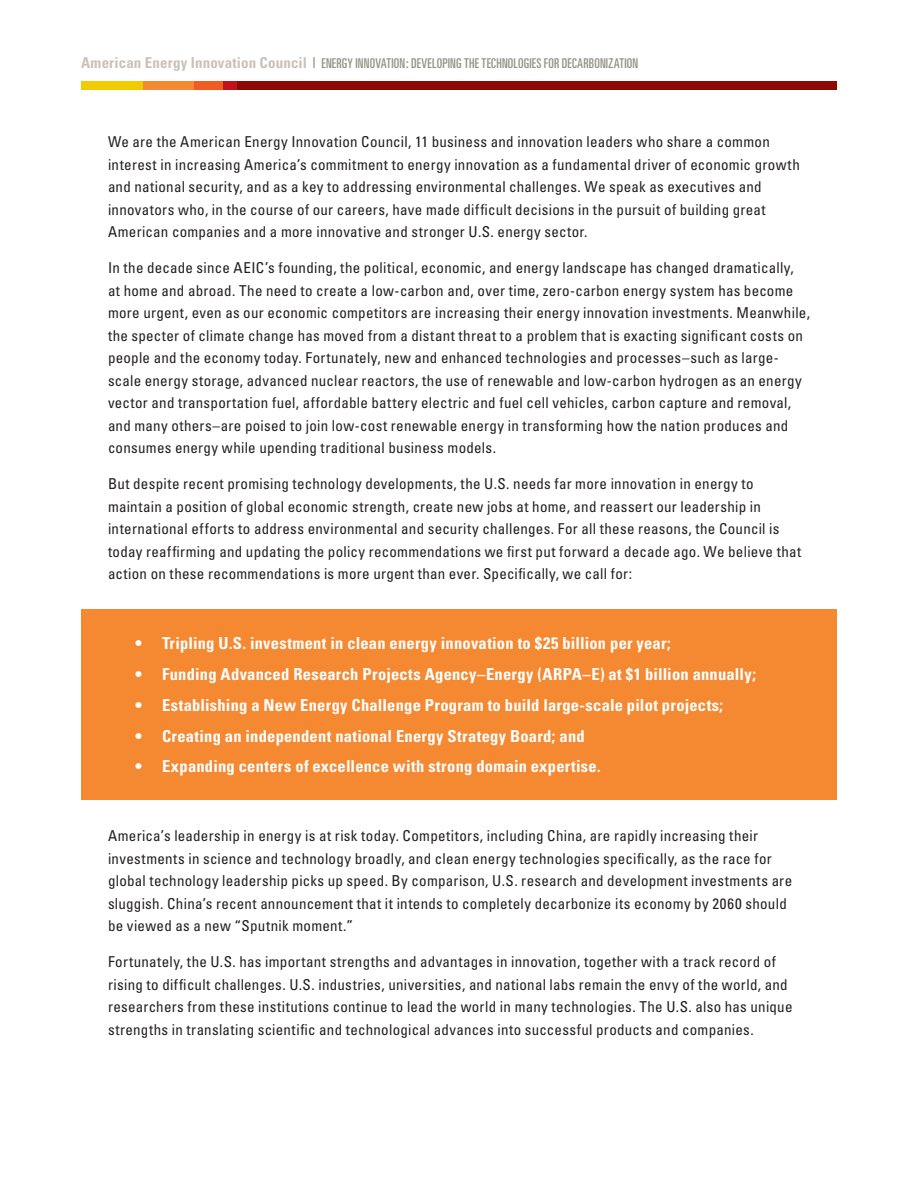
<style>
.page{position:relative;width:918px;height:1188px;background:#fff}
.page>*{position:absolute;margin:0;border:0;box-sizing:border-box;transform-origin:0 0}
.t1{font:700 condensed 16.5px "Univers";letter-spacing:.015em;color:#fff}
.Body{font:condensed 15px/22.5px "Univers";letter-spacing:.02em;color:#231f20}
.t2{font:ultra-condensed 13.5px "Univers";letter-spacing:.01em;color:#959585}
.s1{font-weight:700;font-stretch:condensed;font-size:15px;color:#cbc1b6}
.s2{font-size:15px}
</style>
<div class="page">
<div style="left:194px;top:81px;width:29px;height:9px;background:#f25b21"></div>
<div style="left:237px;top:81px;width:600px;height:9px;background:#8b0a02"></div>
<div style="left:223px;top:81px;width:14px;height:9px;background:#c4121a"></div>
<div style="left:81px;top:81px;width:62px;height:9px;background:#f0cb02"></div>
<div style="left:143px;top:81px;width:51px;height:9px;background:#f58932"></div>
<div style="left:81px;top:609px;width:756px;height:190px;background:#f58932"></div>
<p class="t2" style="left:81px;top:55px;width:559px"><span class="s1">American Energy Innovation Council</span> <span class="s2">|</span> ENERGY INNOVATION: DEVELOPING THE TECHNOLOGIES FOR DECARBONIZATION</p>
<p class="Body" style="left:108px;top:130px;width:693px">We are the American Energy Innovation Council, 11 business and innovation leaders who share a common interest in increasing America’s commitment to energy innovation as a fundamental driver of economic growth and national security, and as a key to addressing environmental challenges. We speak as executives and innovators who, in the course of our careers, have made difficult decisions in the pursuit of building great American companies and a more innovative and stronger U.S. energy sector.</p>
<p class="Body" style="left:108px;top:256px;width:704px">In the decade since AEIC’s founding, the political, economic, and energy landscape has changed dramatically,<br>at home and abroad. The need to create a low-carbon and, over time, zero-carbon energy system has become more urgent, even as our economic competitors are increasing their energy innovation investments. Meanwhile, the specter of climate change has moved from a distant threat to a problem that is exacting significant costs on people and the economy today. Fortunately, new and enhanced technologies and processes–such as large&shy;scale energy storage, advanced nuclear reactors, the use of renewable and low-carbon hydrogen as an energy vector and transportation fuel, affordable battery electric and fuel cell vehicles, carbon capture and removal, and many others–are poised to join low-cost renewable energy in transforming how the nation produces and consumes energy while upending traditional business models.</p>
<p class="Body" style="left:108px;top:472px;width:695px">But despite recent promising technology developments, the U.S. needs far more innovation in energy to maintain a position of global economic strength, create new jobs at home, and reassert our leadership in international efforts to address environmental and security challenges. For all these reasons, the Council is today reaffirming and updating the policy recommendations we first put forward a decade ago. We believe that action on these recommendations is more urgent than ever. Specifically, we call for:</p>
<p class="t1" style="left:135px;top:633px;width:537px">• Tripling U.S. investment in clean energy innovation to $25 billion per year;</p>
<p class="t1" style="left:135px;top:664px;width:623px">• Funding Advanced Research Projects Agency–Energy (ARPA–E) at $1 billion annually;</p>
<p class="t1" style="left:135px;top:695px;width:590px">• Establishing a New Energy Challenge Program to build large-scale pilot projects;</p>
<p class="t1" style="left:135px;top:726px;width:451px">• Creating an independent national Energy Strategy Board; and</p>
<p class="t1" style="left:135px;top:756px;width:467px">• Expanding centers of excellence with strong domain expertise.</p>
<p class="Body" style="left:108px;top:824px;width:686px">America’s leadership in energy is at risk today. Competitors, including China, are rapidly increasing their investments in science and technology broadly, and clean energy technologies specifically, as the race for global technology leadership picks up speed. By comparison, U.S. research and development investments are sluggish. China’s recent announcement that it intends to completely decarbonize its economy by 2060 should be viewed as a new “Sputnik moment.”</p>
<p class="Body" style="left:108px;top:950px;width:686px">Fortunately, the U.S. has important strengths and advantages in innovation, together with a track record of rising to difficult challenges. U.S. industries, universities, and national labs remain the envy of the world, and researchers from these institutions continue to lead the world in many technologies. The U.S. also has unique strengths in translating scientific and technological advances into successful products and companies.</p>
</div>
